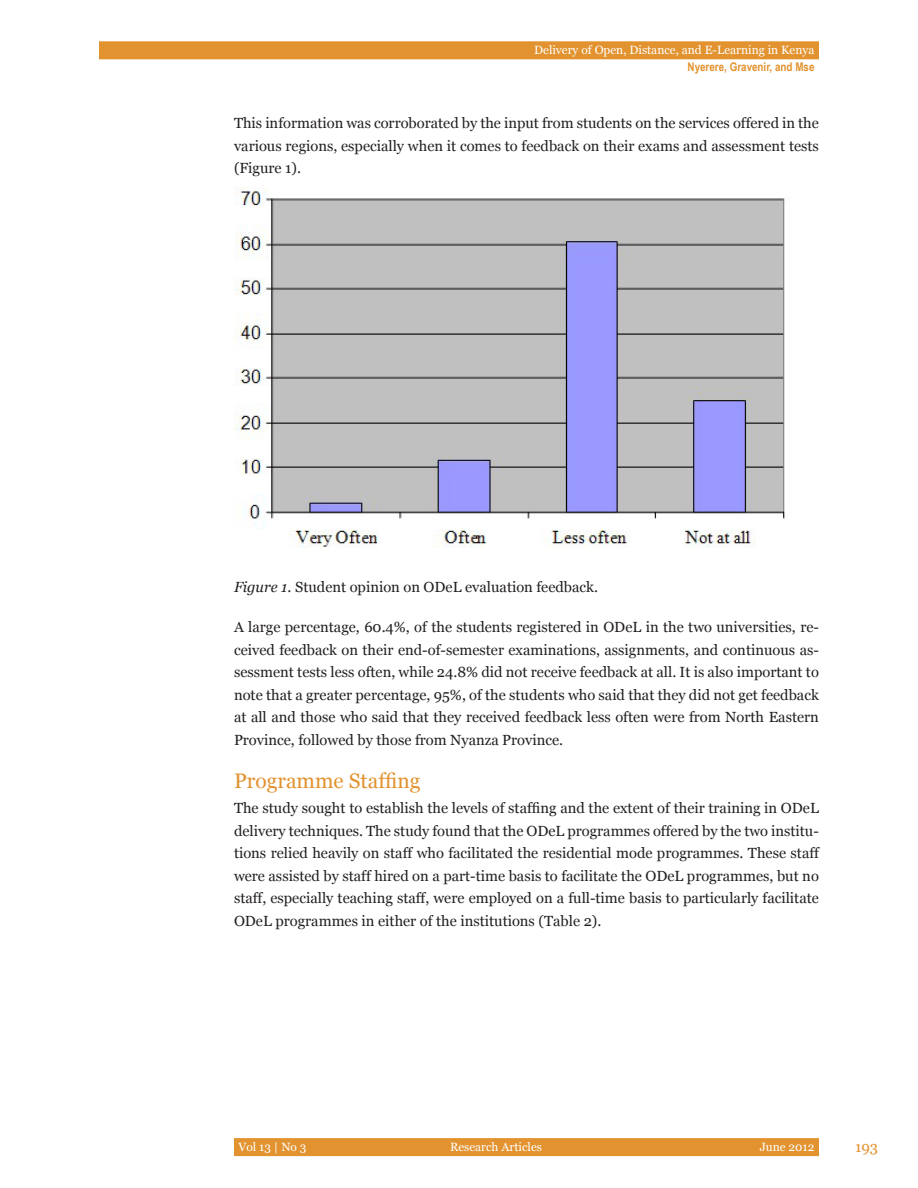
<style>
.page{position:relative;width:918px;height:1188px;background:#fff}
.page>*{position:absolute;margin:0;border:0;box-sizing:border-box;transform-origin:0 0}
.heading2{font:21px "Georgia";color:#e2922e}
.t1{font:15px "Georgia";color:#e2922e}
.body_text{font:14.7px/22.5px "Georgia";color:#231f20;text-align:justify}
.t2{font:12px "Georgia";color:#fff}
.t3{font:700 12px "Arial Narrow";color:#e2922e}
.s1{font-style:italic}
</style>
<div class="page">
<div style="left:99px;top:41px;width:720px;height:18px;background:#e2922e"></div>
<div style="left:234px;top:1138px;width:585px;height:18px;background:#e2922e"></div>
<img style="left:234px;top:187px;width:551px;height:361px">
<p class="t2" style="left:534px;top:43px;width:282px">Delivery of Open, Distance, and E-Learning in Kenya</p>
<p class="t3" style="left:688px;top:58px;width:128px">Nyerere, Gravenir, and Mse</p>
<p class="body_text" style="left:234px;top:112px;width:587px">This information was corroborated by the input from students on the services offered in the various regions, especially when it comes to feedback on their exams and assessment tests (Figure 1).</p>
<p class="body_text" style="left:234px;top:576px;width:366px"><span class="s1">Figure 1</span>. Student opinion on ODeL evaluation feedback.</p>
<p class="body_text" style="left:234px;top:616px;width:586px">A large percentage, 60.4%, of the students registered in ODeL in the two universities, re&shy;ceived feedback on their end-of-semester examinations, assignments, and continuous as&shy;sessment tests less often, while 24.8% did not receive feedback at all. It is also important to note that a greater percentage, 95%, of the students who said that they did not get feedback at all and those who said that they received feedback less often were from North Eastern Province, followed by those from Nyanza Province.</p>
<p class="heading2" style="left:234px;top:768px;width:188px">Programme Staffing</p>
<p class="body_text" style="left:234px;top:797px;width:587px">The study sought to establish the levels of staffing and the extent of their training in ODeL delivery techniques. The study found that the ODeL programmes offered by the two institu&shy;tions relied heavily on staff who facilitated the residential mode programmes. These staff were assisted by staff hired on a part-time basis to facilitate the ODeL programmes, but no staff, especially teaching staff, were employed on a full-time basis to particularly facilitate ODeL programmes in either of the institutions (Table 2).</p>
<p class="t2" style="left:238px;top:1139px;width:70px">Vol 13 | No 3</p>
<p class="t2" style="left:450px;top:1139px;width:93px">Research Articles</p>
<p class="t2" style="left:760px;top:1139px;width:56px">June 2012</p>
<p class="t1" style="left:855px;top:1138px;width:25px">193</p>
</div>
